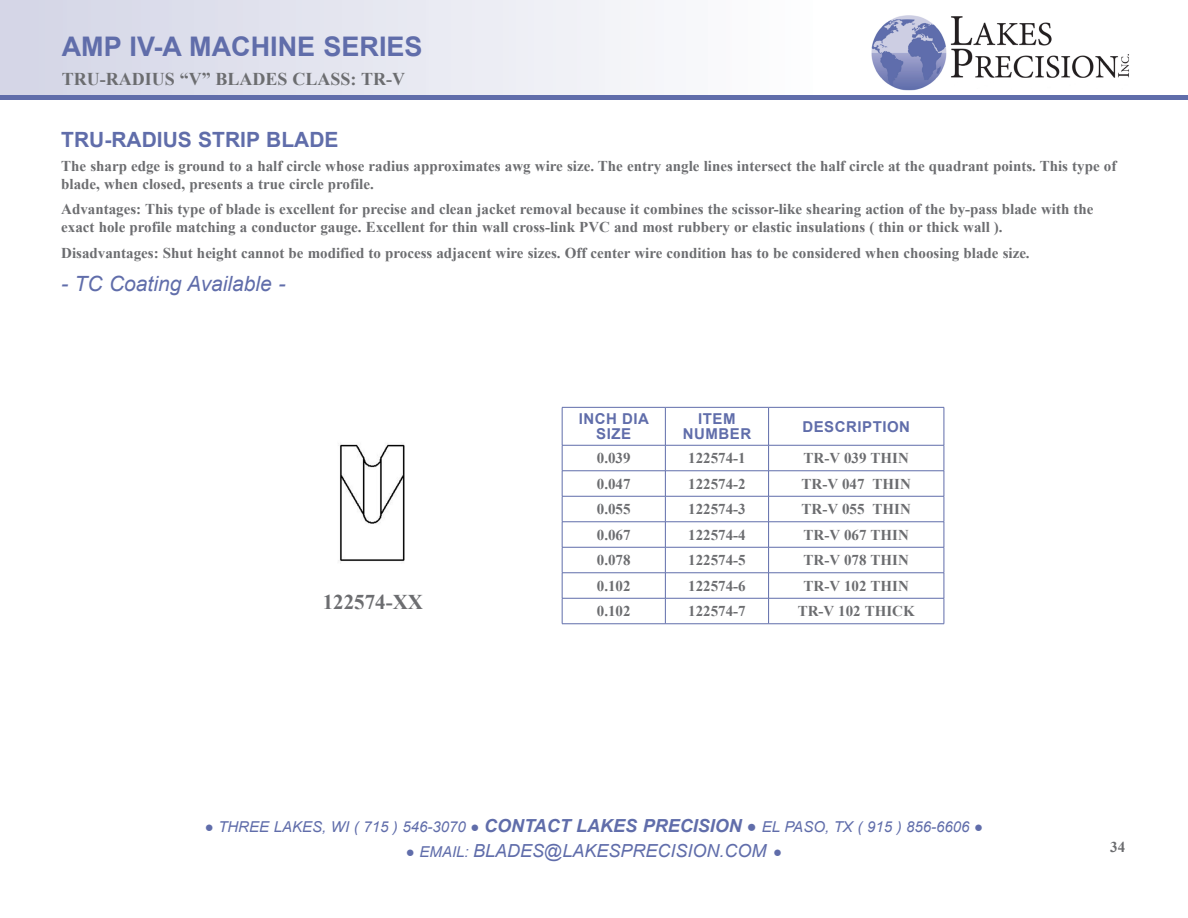
<style>
.page{position:relative;width:1188px;height:918px;background:#fff}
.page>*{position:absolute;margin:0;border:0;box-sizing:border-box;transform-origin:0 0}
.t1{font:700 27px "Arial";color:#606daa}
.t2{font:700 21px "Arial";color:#606daa}
.t3{font:italic 21px "Arial";color:#606daa}
.t4{font:700 21px "Times New Roman";color:#6c6d70}
.t5{font:italic 18px "Arial";color:#606daa}
.t6{font:700 18px "Times New Roman";color:#6c6d70}
.t7{font:700 15px/18px "Times New Roman";color:#6c6d70}
.t8{font:italic 15px "Arial";color:#606daa}
.t9{font:700 15px "Arial";letter-spacing:.035em;color:#606daa}
.s1{font-family:"Courier New";font-style:normal}
.s2{font-weight:700;font-size:18px}
.s3{font-family:"Courier New";font-style:normal;font-size:16.5px}
.s4{font-family:"Courier New";font-style:normal;font-size:15px}
.s5{font-size:15px}
</style>
<div class="page">
<div style="left:0;top:0;width:858px;height:96px;background:linear-gradient(to right,#d3d5e6,#fff)"></div>
<hr style="left:0;top:96px;width:1188px;height:4px;background:#606daa">
<img style="left:871px;top:15px;width:258px;height:76px">
<hr style="left:562px;top:407px;width:103px;height:1px;background:#606daa">
<hr style="left:562px;top:408px;width:1px;height:37px;background:#606daa">
<hr style="left:665px;top:407px;width:104px;height:1px;background:#606daa">
<hr style="left:665px;top:408px;width:1px;height:37px;background:#606daa">
<hr style="left:769px;top:407px;width:175px;height:1px;background:#606daa">
<hr style="left:768px;top:408px;width:1px;height:37px;background:#606daa">
<hr style="left:944px;top:408px;width:1px;height:37px;background:#606daa">
<hr style="left:562px;top:445px;width:103px;height:1px;background:#606daa">
<hr style="left:665px;top:445px;width:104px;height:1px;background:#606daa">
<hr style="left:769px;top:445px;width:175px;height:1px;background:#606daa">
<hr style="left:562px;top:471px;width:103px;height:1px;background:#606daa">
<hr style="left:665px;top:471px;width:104px;height:1px;background:#606daa">
<hr style="left:769px;top:471px;width:175px;height:1px;background:#606daa">
<hr style="left:562px;top:496px;width:103px;height:1px;background:#606daa">
<hr style="left:665px;top:496px;width:104px;height:1px;background:#606daa">
<hr style="left:769px;top:496px;width:175px;height:1px;background:#606daa">
<hr style="left:562px;top:522px;width:103px;height:1px;background:#606daa">
<hr style="left:665px;top:522px;width:104px;height:1px;background:#606daa">
<hr style="left:769px;top:522px;width:175px;height:1px;background:#606daa">
<hr style="left:562px;top:547px;width:103px;height:1px;background:#606daa">
<hr style="left:665px;top:547px;width:104px;height:1px;background:#606daa">
<hr style="left:769px;top:547px;width:175px;height:1px;background:#606daa">
<hr style="left:562px;top:573px;width:103px;height:1px;background:#606daa">
<hr style="left:665px;top:573px;width:104px;height:1px;background:#606daa">
<hr style="left:769px;top:573px;width:175px;height:1px;background:#606daa">
<hr style="left:562px;top:598px;width:103px;height:1px;background:#606daa">
<svg style="left:562px;top:445px;width:1px;height:179px"></svg>
<hr style="left:665px;top:598px;width:104px;height:1px;background:#606daa">
<svg style="left:665px;top:445px;width:1px;height:179px"></svg>
<hr style="left:769px;top:598px;width:175px;height:1px;background:#606daa">
<svg style="left:768px;top:445px;width:1px;height:179px"></svg>
<svg style="left:944px;top:445px;width:1px;height:179px"></svg>
<hr style="left:562px;top:624px;width:103px;height:1px;background:#606daa">
<hr style="left:665px;top:624px;width:104px;height:1px;background:#606daa">
<hr style="left:769px;top:624px;width:175px;height:1px;background:#606daa">
<img style="left:338px;top:443px;width:67px;height:120px">
<p class="t1" style="left:62px;top:27px;width:362px">AMP IV-A MACHINE SERIES</p>
<p class="t6" style="left:62px;top:66px;width:345px">TRU-RADIUS “V” BLADES CLASS: TR-V</p>
<p class="t2" style="left:61px;top:125px;width:279px">TRU-RADIUS STRIP BLADE</p>
<p class="t7" style="left:61px;top:156px;width:1057px">The sharp edge is ground to a half circle whose radius approximates awg wire size. The entry angle lines intersect the half circle at the quadrant points. This type of blade, when closed, presents a true circle profile.</p>
<p class="t7" style="left:61px;top:200px;width:1034px">Advantages: This type of blade is excellent for precise and clean jacket removal because it combines the scissor-like shearing action of the by-pass blade with the exact hole profile matching a conductor gauge. Excellent for thin wall cross-link PVC and most rubbery or elastic insulations ( thin or thick wall ).</p>
<p class="t7" style="left:61px;top:243px;width:970px">Disadvantages: Shut height cannot be modified to process adjacent wire sizes. Off center wire condition has to be considered when choosing blade size.</p>
<p class="t3" style="left:61px;top:270px;width:226px">- TC Coating Available -</p>
<p class="t4" style="left:323px;top:586px;width:102px">122574-XX</p>
<p class="t9" style="left:579px;top:408px;width:72px">INCH DIA</p>
<p class="t9" style="left:596px;top:423px;width:36px">SIZE</p>
<p class="t9" style="left:698px;top:408px;width:39px">ITEM</p>
<p class="t9" style="left:683px;top:423px;width:70px">NUMBER</p>
<p class="t9" style="left:802px;top:416px;width:109px">DESCRIPTION</p>
<p class="t7" style="left:597px;top:449px;width:35px">0.039</p>
<p class="t7" style="left:688px;top:449px;width:59px">122574-1</p>
<p class="t7" style="left:804px;top:449px;width:107px">TR-V 039 THIN</p>
<p class="t7" style="left:597px;top:474px;width:35px">0.047</p>
<p class="t7" style="left:688px;top:474px;width:59px">122574-2</p>
<p class="t7" style="left:802px;top:474px;width:111px">TR-V 047 THIN</p>
<p class="t7" style="left:597px;top:500px;width:35px">0.055</p>
<p class="t7" style="left:688px;top:500px;width:59px">122574-3</p>
<p class="t7" style="left:802px;top:500px;width:111px">TR-V 055 THIN</p>
<p class="t7" style="left:597px;top:525px;width:35px">0.067</p>
<p class="t7" style="left:688px;top:525px;width:59px">122574-4</p>
<p class="t7" style="left:804px;top:525px;width:107px">TR-V 067 THIN</p>
<p class="t7" style="left:597px;top:551px;width:35px">0.078</p>
<p class="t7" style="left:688px;top:551px;width:59px">122574-5</p>
<p class="t7" style="left:804px;top:551px;width:107px">TR-V 078 THIN</p>
<p class="t7" style="left:597px;top:576px;width:35px">0.102</p>
<p class="t7" style="left:688px;top:576px;width:59px">122574-6</p>
<p class="t7" style="left:804px;top:576px;width:107px">TR-V 102 THIN</p>
<p class="t7" style="left:597px;top:602px;width:35px">0.102</p>
<p class="t7" style="left:688px;top:602px;width:59px">122574-7</p>
<p class="t7" style="left:798px;top:602px;width:118px">TR-V 102 THICK</p>
<p class="t8" style="left:205px;top:817px;width:780px"><span class="s1">●</span> THREE LAKES, WI ( 715 ) 546-3070 <span class="s1">●</span> <span class="s2">CONTACT LAKES PRECISION</span> <span class="s3">●</span> EL PASO, TX ( 915 ) 856-6606 <span class="s1">●</span></p>
<p class="t5" style="left:406px;top:839px;width:378px"><span class="s4">●</span> <span class="s5">EMAIL:</span> BLADES@LAKESPRECISION.COM <span class="s4">●</span></p>
<p class="t7" style="left:1110px;top:837px;width:16px">34</p>
</div>
